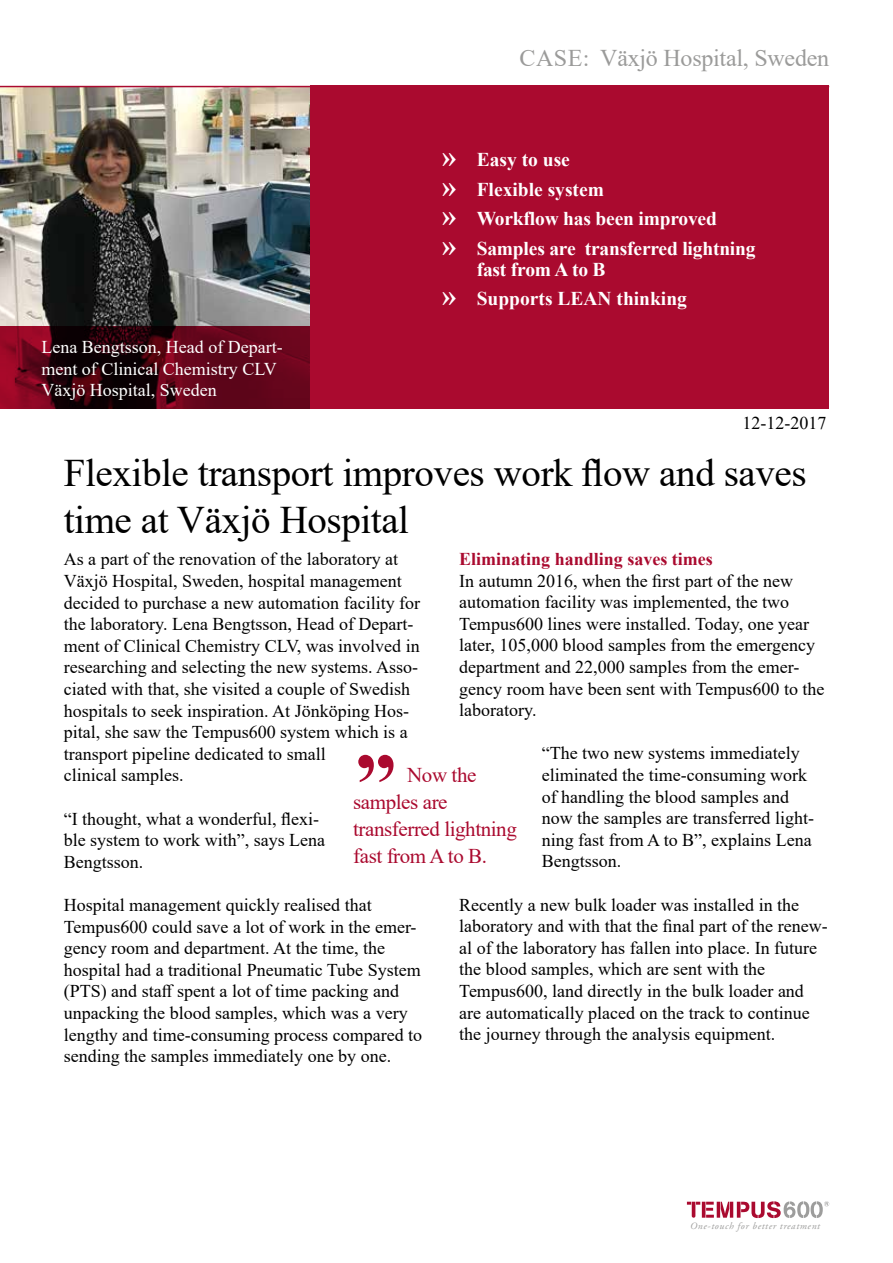
<style>
.page{position:relative;width:893px;height:1263px;background:#fff}
.page>*{position:absolute;margin:0;border:0;box-sizing:border-box;transform-origin:0 0}
.t1{font:700 83.85px "Times New Roman";color:#aa0a2f}
.t2{font:39px/46.8px "Times New Roman";letter-spacing:-.01em;color:#000}
.t3{font:24px "Times New Roman";letter-spacing:-.01em;color:#9b9b9a}
.t4{font:21px/27px "Times New Roman";letter-spacing:-.02em;color:#aa0a2f}
.t5{font:700 19.5px/29.5px "Times New Roman";letter-spacing:-.01em;color:#fff}
.t6{font:18px/21.6px "Times New Roman";color:#000}
.t7{font:18px/21.6px "Times New Roman";color:#fff}
.t8{font:700 18px "Times New Roman";color:#aa0a2f}
.t9{font:italic 9.6px "Adobe Garamond Pro";letter-spacing:.07em;color:#9d9d9c}
.s1{font-size:28.5px}
</style>
<div class="page">
<img style="left:0;top:87px;width:310px;height:239px">
<svg style="left:0;top:326px;width:310px;height:83px;background:#500414"></svg>
<hr style="left:0;top:86px;width:829px;height:1px;background:#aa0a2f">
<svg style="left:687px;top:1202px;width:13px;height:16px"></svg>
<hr style="left:702px;top:1202px;width:3px;height:16px;background:#aa0a2f">
<svg style="left:706px;top:1201px;width:123px;height:17px"></svg>
<div style="left:310px;top:86px;width:519px;height:323px;background:#aa0a2f"></div>
<h3 class="t3" style="left:519px;top:41px;width:311px">CASE: Växjö Hospital, Sweden</h3>
<p class="t7" style="left:41px;top:336px;width:243px">Lena Bengtsson, Head of Depart&shy;ment of Clinical Chemistry CLV<br>Växjö Hospital, Sweden</p>
<p class="t5" style="left:442px;top:144px;width:315px"><span class="s1">»</span> Easy to use<br><span class="s1">»</span> Flexible system<br><span class="s1">»</span> Workflow has been improved<br><span class="s1">»</span> Samples are transferred lightning</p>
<p class="t5" style="left:442px;top:254px;width:246px;text-indent:34px">fast from A to B<br><span class="s1">»</span> Supports LEAN thinking</p>
<p class="t6" style="left:742px;top:411px;width:85px">12-12-2017</p>
<h2 class="t2" style="left:64px;top:449px;width:744px">Flexible transport improves work flow and saves time at Växjö Hospital</h2>
<p class="t6" style="left:64px;top:548px;width:358px">As a part of the renovation of the laboratory at Växjö Hospital, Sweden, hospital management decided to purchase a new automation facility for the laboratory. Lena Bengtsson, Head of Depart&shy;ment of Clinical Chemistry CLV, was involved in researching and selecting the new systems. Asso&shy;ciated with that, she visited a couple of Swedish hospitals to seek inspiration. At Jönköping Hos&shy;pital, she saw the Tempus600 system which is a transport pipeline dedicated to small<br>clinical samples.</p>
<p class="t6" style="left:64px;top:807px;width:263px">“I thought, what a wonderful, flexi&shy;ble system to work with”, says Lena<br>Bengtsson.</p>
<p class="t6" style="left:64px;top:893px;width:360px">Hospital management quickly realised that Tempus600 could save a lot of work in the emer&shy;gency room and department. At the time, the hospital had a traditional Pneumatic Tube System (PTS) and staff spent a lot of time packing and unpacking the blood samples, which was a very lengthy and time-consuming process compared to sending the samples immediately one by one.</p>
<p class="t8" style="left:459px;top:546px;width:255px">Eliminating handling saves times</p>
<p class="t6" style="left:459px;top:569px;width:367px">In autumn 2016, when the first part of the new automation facility was implemented, the two Tempus600 lines were installed. Today, one year later, 105,000 blood samples from the emergency department and 22,000 samples from the emer&shy;gency room have been sent with Tempus600 to the laboratory.</p>
<p class="t6" style="left:542px;top:742px;width:274px">“The two new systems immediately eliminated the time-consuming work of handling the blood samples and now the samples are transferred light&shy;ning fast from A to B”, explains Lena<br>Bengtsson.</p>
<p class="t6" style="left:459px;top:893px;width:370px">Recently a new bulk loader was installed in the laboratory and with that the final part of the renew&shy;al of the laboratory has fallen into place. In future the blood samples, which are sent with the Tempus600, land directly in the bulk loader and are automatically placed on the track to continue the journey through the analysis equipment.</p>
<h1 class="t1" style="left:355px;top:723px;width:43px">”</h1>
<p class="t4" style="left:353px;top:760px;width:165px;text-indent:54px">Now the samples are transferred lightning fast from A to B.</p>
<p class="t9" style="left:690px;top:1220px;width:131px">One-touch for better treatment</p>
</div>
